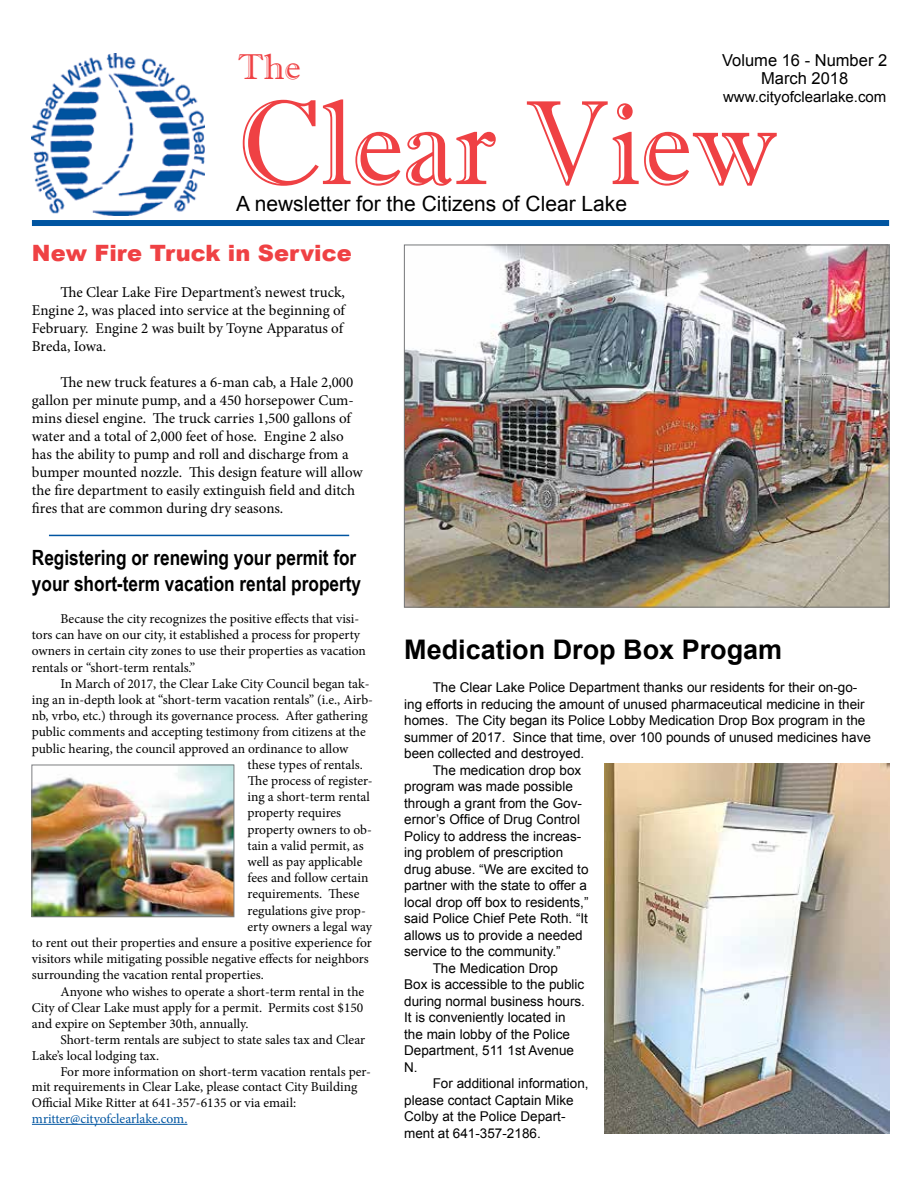
<style>
.page{position:relative;width:918px;height:1188px;background:#fff}
.page>*{position:absolute;margin:0;border:0;box-sizing:border-box;transform-origin:0 0}
.t1{font:120px "Imprint MT Shadow";color:#ef4144;scale:.95 1}
.t2{font:36px "Imprint MT Shadow";color:#ef4144}
.t3{font:700 27px "Arial";color:#000}
.t4{font:900 22.5px "Arial";color:#ef4144}
.t5{font:700 21px/25.2px "Arial Narrow";color:#000}
.t6{font:21px "Arial";color:#000}
.t7{font:16.5px/18px "Arial";color:#000;text-align:center}
.t8{font:15px/18px "Minion Pro";color:#000;text-align:justify}
.t9{font:15px "Arial";color:#000}
.t10{font:13.5px/16.2px "Minion Pro";color:#000}
.t11{font:13.5px "Arial";color:#000}
.t12{font:13.5px "Minion Pro";letter-spacing:-.005em;color:#0055a1}
</style>
<div class="page">
<div style="left:32px;top:220px;width:857px;height:6px;background:#0055a1"></div>
<img style="left:32px;top:54px;width:173px;height:162px">
<img style="left:406px;top:247px;width:481px;height:358px">
<img style="left:604px;top:763px;width:285px;height:370px">
<hr style="left:32px;top:1124px;width:155px;height:1px;background:#0055a1">
<img style="left:34px;top:767px;width:198px;height:148px">
<div style="left:32px;top:765px;width:202px;height:152px;border:1px solid #7c7e81"></div>
<hr style="left:49px;top:535px;width:300px;height:1px;background:#0055a1">
<h2 class="t2" style="left:238px;top:46px;width:64px">The</h2>
<h1 class="t1" style="left:238px;top:73px;width:570px">Clear View</h1>
<p class="t7" style="left:722px;top:51px;width:167px">Volume 16 - Number 2<br>March 2018</p>
<p class="t9" style="left:723px;top:87px;width:165px">www.cityofclearlake.com</p>
<h3 class="t6" style="left:236px;top:190px;width:392px">A newsletter for the Citizens of Clear Lake</h3>
<h3 class="t4" style="left:32px;top:237px;width:321px">New Fire Truck in Service</h3>
<p class="t8" style="left:32px;top:283px;width:315px;text-indent:28px">The Clear Lake Fire Department’s newest truck, Engine 2, was placed into service at the beginning of February. Engine 2 was built by Toyne Apparatus of Breda, Iowa.</p>
<p class="t8" style="left:32px;top:373px;width:332px;text-align:left;text-indent:28px">The new truck features a 6-man cab, a Hale 2,000 gallon per minute pump, and a 450 horsepower Cum&shy;mins diesel engine. The truck carries 1,500 gallons of water and a total of 2,000 feet of hose. Engine 2 also has the ability to pump and roll and discharge from a bumper mounted nozzle. This design feature will allow the fire department to easily extinguish field and ditch fires that are common during dry seasons.</p>
<h3 class="t5" style="left:32px;top:544px;width:331px">Registering or renewing your permit for your short-term vacation rental property</h3>
<p class="t10" style="left:32px;top:611px;width:336px;text-indent:28px">Because the city recognizes the positive effects that visi&shy;tors can have on our city, it established a process for property owners in certain city zones to use their properties as vacation rentals or “short-term rentals.”</p>
<p class="t10" style="left:60px;top:675px;width:311px">In March of 2017, the Clear Lake City Council began tak-</p>
<p class="t10" style="left:32px;top:692px;width:343px">ing an in-depth look at “short-term vacation rentals” (i.e., Airb-</p>
<p class="t10" style="left:32px;top:708px;width:337px">nb, vrbo, etc.) through its governance process. After gathering</p>
<p class="t10" style="left:32px;top:724px;width:335px">public comments and accepting testimony from citizens at the</p>
<p class="t10" style="left:32px;top:740px;width:318px">public hearing, the council approved an ordinance to allow</p>
<p class="t10" style="left:248px;top:756px;width:117px">these types of rentals.</p>
<p class="t10" style="left:248px;top:773px;width:126px">The process of register-</p>
<p class="t10" style="left:248px;top:789px;width:124px">ing a short-term rental</p>
<p class="t10" style="left:248px;top:805px;width:95px">property requires</p>
<p class="t10" style="left:248px;top:821px;width:126px">property owners to ob-</p>
<p class="t10" style="left:248px;top:837px;width:118px">tain a valid permit, as</p>
<p class="t10" style="left:248px;top:854px;width:116px">well as pay applicable</p>
<p class="t10" style="left:248px;top:870px;width:122px">fees and follow certain</p>
<p class="t10" style="left:248px;top:886px;width:113px">requirements. These</p>
<p class="t10" style="left:248px;top:902px;width:120px">regulations give prop-</p>
<p class="t10" style="left:248px;top:918px;width:126px">erty owners a legal way</p>
<p class="t10" style="left:32px;top:935px;width:341px">to rent out their properties and ensure a positive experience for</p>
<p class="t10" style="left:32px;top:951px;width:338px">visitors while mitigating possible negative effects for neighbors</p>
<p class="t10" style="left:32px;top:967px;width:233px">surrounding the vacation rental properties.</p>
<p class="t10" style="left:60px;top:983px;width:305px">Anyone who wishes to operate a short-term rental in the</p>
<p class="t10" style="left:32px;top:999px;width:333px">City of Clear Lake must apply for a permit. Permits cost $150</p>
<p class="t10" style="left:32px;top:1016px;width:218px">and expire on September 30th, annually.</p>
<p class="t10" style="left:60px;top:1032px;width:306px">Short-term rentals are subject to state sales tax and Clear</p>
<p class="t10" style="left:32px;top:1048px;width:129px">Lake’s local lodging tax.</p>
<p class="t10" style="left:60px;top:1063px;width:312px">For more information on short-term vacation rentals per-</p>
<p class="t10" style="left:32px;top:1079px;width:327px">mit requirements in Clear Lake, please contact City Building</p>
<p class="t10" style="left:32px;top:1095px;width:266px">Official Mike Ritter at 641-357-6135 or via email:</p>
<p class="t12" style="left:32px;top:1110px;width:157px">mritter@cityofclearlake.com.</p>
<h3 class="t3" style="left:404px;top:632px;width:380px">Medication Drop Box Progam</h3>
<p class="t11" style="left:433px;top:679px;width:426px">The Clear Lake Police Department thanks our residents for their on-go-</p>
<p class="t11" style="left:404px;top:695px;width:462px">ing efforts in reducing the amount of unused pharmaceutical medicine in their</p>
<p class="t11" style="left:404px;top:712px;width:463px">homes. The City began its Police Lobby Medication Drop Box program in the</p>
<p class="t11" style="left:404px;top:728px;width:468px">summer of 2017. Since that time, over 100 pounds of unused medicines have</p>
<p class="t11" style="left:404px;top:745px;width:182px">been collected and destroyed.</p>
<p class="t11" style="left:433px;top:761px;width:150px">The medication drop box</p>
<p class="t11" style="left:404px;top:778px;width:170px">program was made possible</p>
<p class="t11" style="left:404px;top:794px;width:179px">through a grant from the Gov-</p>
<p class="t11" style="left:404px;top:811px;width:177px">ernor’s Office of Drug Control</p>
<p class="t11" style="left:404px;top:827px;width:179px">Policy to address the increas-</p>
<p class="t11" style="left:404px;top:844px;width:161px">ing problem of prescription</p>
<p class="t11" style="left:404px;top:860px;width:186px">drug abuse. “We are excited to</p>
<p class="t11" style="left:404px;top:877px;width:184px">partner with the state to offer a</p>
<p class="t11" style="left:404px;top:893px;width:186px">local drop off box to residents,”</p>
<p class="t11" style="left:404px;top:910px;width:185px">said Police Chief Pete Roth. “It</p>
<p class="t11" style="left:404px;top:926px;width:180px">allows us to provide a needed</p>
<p class="t11" style="left:404px;top:943px;width:158px">service to the community.”</p>
<p class="t11" style="left:433px;top:959px;width:127px">The Medication Drop</p>
<p class="t11" style="left:404px;top:976px;width:182px">Box is accessible to the public</p>
<p class="t11" style="left:404px;top:992px;width:182px">during normal business hours.</p>
<p class="t11" style="left:404px;top:1009px;width:163px">It is conveniently located in</p>
<p class="t11" style="left:404px;top:1025px;width:167px">the main lobby of the Police</p>
<p class="t11" style="left:404px;top:1042px;width:171px">Department, 511 1st Avenue</p>
<p class="t11" style="left:404px;top:1058px;width:15px">N.</p>
<p class="t11" style="left:433px;top:1075px;width:158px">For additional information,</p>
<p class="t11" style="left:404px;top:1091px;width:171px">please contact Captain Mike</p>
<p class="t11" style="left:404px;top:1108px;width:163px">Colby at the Police Depart-</p>
<p class="t11" style="left:404px;top:1124px;width:138px">ment at 641-357-2186.</p>
</div>
